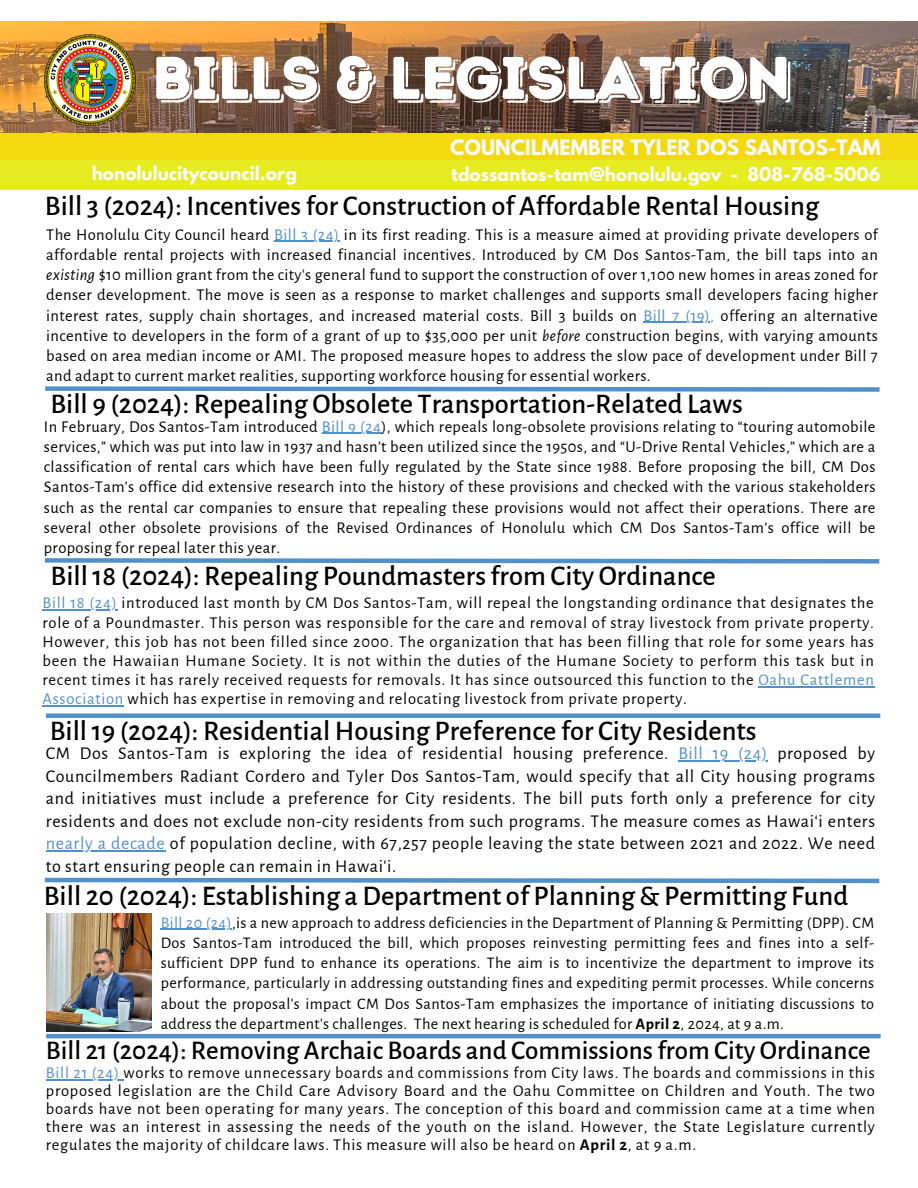
<style>
.page{position:relative;width:918px;height:1188px;background:#fff}
.page>*{position:absolute;margin:0;border:0;box-sizing:border-box;transform-origin:0 0}
.t1{font:60px "Intro Rust Base Shade";letter-spacing:-.01em;color:#fff}
.t2{font:500 28.5px "Alegreya Sans";color:#000}
.t3{font:500 27px "Alegreya Sans";color:#000}
.t4{font:700 18.9px "League Spartan";color:#f9f9f9}
.t5{font:18px/22.5px "Alegreya Sans";letter-spacing:.035em;color:#000;text-align:justify}
.t6{font:700 16.95px "League Spartan";color:#f9f9f9}
.t7{font:16.5px/20.2px "Alegreya Sans";letter-spacing:.035em;color:#000;text-align:justify}
.t8{font:16.2px/20.2px "Alegreya Sans";letter-spacing:.025em;color:#000;text-align:justify}
.s1{color:#5290c9}
.s2{font-style:italic}
.s3{font-weight:700}
</style>
<div class="page">
<img style="left:0;top:21px;width:918px;height:113px">
<div style="left:0;top:134px;width:918px;height:32px;background:#f2d910"></div>
<div style="left:0;top:161px;width:918px;height:29px;background:#e7eb22"></div>
<img style="left:43px;top:33px;width:94px;height:94px">
<svg style="left:44px;top:877px;width:836px;height:7px"></svg>
<div style="left:46px;top:713px;width:834px;height:5px;background:#5290c9"></div>
<hr style="left:46px;top:1034px;width:835px;height:4px;background:#5290c9">
<img style="left:46px;top:914px;width:106px;height:118px">
<hr style="left:46px;top:1079px;width:78px;height:2px;background:#5290c9">
<hr style="left:43px;top:610px;width:75px;height:1px;background:#5290c9">
<hr style="left:758px;top:686px;width:38px;height:1px;background:#5290c9">
<hr style="left:800px;top:686px;width:75px;height:1px;background:#5290c9">
<hr style="left:43px;top:705px;width:81px;height:1px;background:#5290c9">
<hr style="left:678px;top:760px;width:90px;height:1px;background:#5290c9">
<hr style="left:46px;top:850px;width:119px;height:1px;background:#5290c9">
<hr style="left:161px;top:929px;width:71px;height:1px;background:#5290c9">
<svg style="left:44px;top:558px;width:836px;height:6px;background:#7dabd6"></svg>
<hr style="left:322px;top:433px;width:59px;height:1px;background:#5290c9">
<svg style="left:45px;top:386px;width:835px;height:6px;background:#7dabd6"></svg>
<hr style="left:274px;top:241px;width:66px;height:1px;background:#5290c9">
<hr style="left:644px;top:322px;width:66px;height:1px;background:#5290c9">
<h1 class="t1" style="left:152px;top:42px;width:641px">BILLS &amp; LEGISLATION</h1>
<p class="t4" style="left:450px;top:138px;width:432px">COUNCILMEMBER TYLER DOS SANTOS-TAM</p>
<p class="t6" style="left:92px;top:164px;width:207px">honolulucitycouncil.org</p>
<p class="t6" style="left:451px;top:165px;width:431px">tdossantos-tam@honolulu.gov - 808-768-5006</p>
<h2 class="t2" style="left:45px;top:192px;width:776px">Bill 3 (2024): Incentives for Construction of Affordable Rental Housing</h2>
<p class="t7" style="left:46px;top:224px;width:833px">The Honolulu City Council heard <span class="s1">Bill 3 (24)</span> in its first reading. This is a measure aimed at providing private developers of affordable rental projects with increased financial incentives. Introduced by CM Dos Santos-Tam, the bill taps into an <span class="s2">existing</span> $10 million grant from the city's general fund to support the construction of over 1,100 new homes in areas zoned for denser development. The move is seen as a response to market challenges and supports small developers facing higher interest rates, supply chain shortages, and increased material costs. Bill 3 builds on <span class="s1">Bill 7 (19),</span> offering an alternative incentive to developers in the form of a grant of up to $35,000 per unit <span class="s2">before</span> construction begins, with varying amounts based on area median income or AMI. The proposed measure hopes to address the slow pace of development under Bill 7 and adapt to current market realities, supporting workforce housing for essential workers.</p>
<h2 class="t2" style="left:51px;top:390px;width:694px">Bill 9 (2024): Repealing Obsolete Transportation-Related Laws</h2>
<p class="t7" style="left:44px;top:417px;width:833px">In February, Dos Santos-Tam introduced <span class="s1">Bill 9 (24</span>), which repeals long-obsolete provisions relating to “touring automobile services,” which was put into law in 1937 and hasn’t been utilized since the 1950s, and “U-Drive Rental Vehicles,” which are a classification of rental cars which have been fully regulated by the State since 1988. Before proposing the bill, CM Dos Santos-Tam’s office did extensive research into the history of these provisions and checked with the various stakeholders such as the rental car companies to ensure that repealing these provisions would not affect their operations. There are several other obsolete provisions of the Revised Ordinances of Honolulu which CM Dos Santos-Tam’s office will be proposing for repeal later this year.</p>
<h2 class="t2" style="left:51px;top:562px;width:667px">Bill 18 (2024): Repealing Poundmasters from City Ordinance</h2>
<p class="t7" style="left:43px;top:594px;width:833px;line-height:19.2px"><span class="s1">Bill 18 (24)</span> introduced last month by CM Dos Santos-Tam, will repeal the longstanding ordinance that designates the role of a Poundmaster. This person was responsible for the care and removal of stray livestock from private property.<br>However, this job has not been filled since 2000. The organization that has been filling that role for some years has been the Hawaiian Humane Society. It is not within the duties of the Humane Society to perform this task but in recent times it has rarely received requests for removals. It has since outsourced this function to the <span class="s1">Oahu Cattlemen Association</span> which has expertise in removing and relocating livestock from private property.</p>
<p class="t5" style="left:46px;top:742px;width:831px">CM Dos Santos-Tam is exploring the idea of residential housing preference. <span class="s1">Bill 19 (24)</span> proposed by Councilmembers Radiant Cordero and Tyler Dos Santos-Tam, would specify that all City housing programs and initiatives must include a preference for City residents. The bill puts forth only a preference for city residents and does not exclude non-city residents from such programs. The measure comes as Hawaiʻi enters <span class="s1">nearly a decade</span> of population decline, with 67,257 people leaving the state between 2021 and 2022. We need to start ensuring people can remain in Hawai'i.</p>
<h2 class="t2" style="left:44px;top:882px;width:806px">Bill 20 (2024): Establishing a Department of Planning &amp; Permitting Fund</h2>
<p class="t8" style="left:161px;top:913px;width:715px"><span class="s1">Bill 20 (24)</span>,is a new approach to address deficiencies in the Department of Planning &amp; Permitting (DPP). CM Dos Santos-Tam introduced the bill, which proposes reinvesting permitting fees and fines into a self&shy;sufficient DPP fund to enhance its operations. The aim is to incentivize the department to improve its performance, particularly in addressing outstanding fines and expediting permit processes. While concerns about the proposal's impact CM Dos Santos-Tam emphasizes the importance of initiating discussions to address the department's challenges. The next hearing is scheduled for <span class="s3">April 2</span>, 2024, at 9 a.m.</p>
<h2 class="t2" style="left:50px;top:717px;width:708px">Bill 19 (2024): Residential Housing Preference for City Residents</h2>
<h3 class="t3" style="left:46px;top:1038px;width:826px">Bill 21 (2024): Removing Archaic Boards and Commissions from City Ordinance</h3>
<p class="t7" style="left:46px;top:1064px;width:830px;line-height:18px"><span class="s1">Bill 21 (24)</span> works to remove unnecessary boards and commissions from City laws. The boards and commissions in this proposed legislation are the Child Care Advisory Board and the Oahu Committee on Children and Youth. The two boards have not been operating for many years. The conception of this board and commission came at a time when there was an interest in assessing the needs of the youth on the island. However, the State Legislature currently regulates the majority of childcare laws. This measure will also be heard on <span class="s3">April 2</span>, at 9 a.m.</p>
</div>
